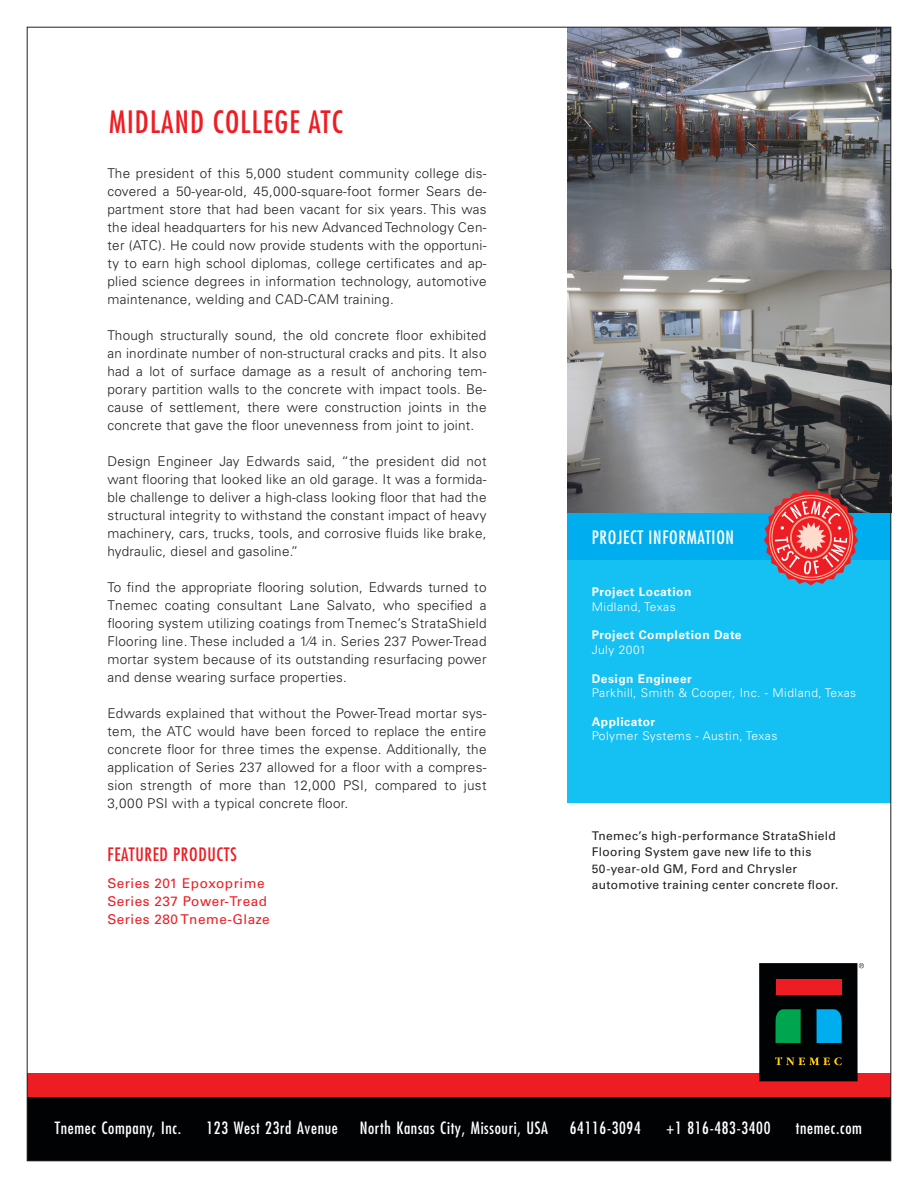
<style>
.page{position:relative;width:918px;height:1188px;background:#fff}
.page>*{position:absolute;margin:0;border:0;box-sizing:border-box;transform-origin:0 0}
.t1{font:condensed 30px "Futura Std";letter-spacing:.04em;color:#ee1d23}
.t2{font:condensed 18px "Futura Std";letter-spacing:.04em;color:#fff}
.t3{font:condensed 18px "Futura Std";letter-spacing:.04em;color:#ee1d23}
.t4{font:condensed 16.5px "Futura Std";letter-spacing:.04em;color:#fff}
.t5{font:300 13.5px/18px "Univers LT Std";letter-spacing:.02em;color:#231f20;text-align:justify}
.t6{font:13.5px "Univers LT Std";letter-spacing:.04em;color:#ee1d23}
.Body_on_White{font:12px/16.5px "Univers LT Std";letter-spacing:.025em;color:#231f20}
.t7{font:300 12px "Univers LT Std";letter-spacing:.04em;color:#fff}
.t8{font:700 12px "Univers LT Std";letter-spacing:.04em;color:#fff}
</style>
<div class="page">
<img style="left:567px;top:270px;width:322px;height:243px">
<div style="left:27px;top:1097px;width:864px;height:64px;background:#010203"></div>
<div style="left:27px;top:1074px;width:864px;height:23px;background:#ee1d23"></div>
<div style="left:567px;top:513px;width:324px;height:48px;background:#00aeef"></div>
<div style="left:567px;top:561px;width:324px;height:242px;background:#15c0f2"></div>
<svg style="left:567px;top:29px;width:322px;height:241px"></svg>
<svg style="left:764px;top:490px;width:94px;height:95px"></svg>
<div style="left:759px;top:963px;width:99px;height:118px;background:#010203"></div>
<div style="left:776px;top:979px;width:65px;height:15px;background:#ee1d23"></div>
<svg style="left:775px;top:1009px;width:26px;height:34px"></svg>
<svg style="left:817px;top:1009px;width:25px;height:34px"></svg>
<svg style="left:775px;top:1057px;width:67px;height:8px"></svg>
<svg style="left:859px;top:963px;width:5px;height:5px"></svg>
<p class="t1" style="left:109px;top:104px;width:235px">MIDLAND COLLEGE ATC</p>
<p class="t5" style="left:107px;top:164px;width:381px">The president of this 5,000 student community college dis&shy;covered a 50-year-old, 45,000-square-foot former Sears de&shy;partment store that had been vacant for six years. This was the ideal headquarters for his new Advanced Technology Cen&shy;ter (ATC). He could now provide students with the opportuni&shy;ty to earn high school diplomas, college certificates and ap&shy;plied science degrees in information technology, automotive maintenance, welding and CAD-CAM training.</p>
<p class="t5" style="left:107px;top:326px;width:381px">Though structurally sound, the old concrete floor exhibited an inordinate number of non-structural cracks and pits. It also had a lot of surface damage as a result of anchoring tem&shy;porary partition walls to the concrete with impact tools. Be&shy;cause of settlement, there were construction joints in the concrete that gave the floor unevenness from joint to joint.</p>
<p class="t5" style="left:107px;top:452px;width:381px">Design Engineer Jay Edwards said, “the president did not want flooring that looked like an old garage. It was a formida&shy;ble challenge to deliver a high-class looking floor that had the structural integrity to withstand the constant impact of heavy machinery, cars, trucks, tools, and corrosive fluids like brake, hydraulic, diesel and gasoline.”</p>
<p class="t5" style="left:107px;top:578px;width:381px">To find the appropriate flooring solution, Edwards turned to Tnemec coating consultant Lane Salvato, who specified a flooring system utilizing coatings from Tnemec’s StrataShield Flooring line. These included a 1⁄4 in. Series 237 Power-Tread mortar system because of its outstanding resurfacing power and dense wearing surface properties.</p>
<p class="t5" style="left:107px;top:704px;width:381px">Edwards explained that without the Power-Tread mortar sys&shy;tem, the ATC would have been forced to replace the entire concrete floor for three times the expense. Additionally, the application of Series 237 allowed for a floor with a compres&shy;sion strength of more than 12,000 PSI, compared to just 3,000 PSI with a typical concrete floor.</p>
<p class="t3" style="left:107px;top:844px;width:131px">FEATURED PRODUCTS</p>
<p class="t6" style="left:107px;top:875px;width:159px">Series 201 Epoxoprime</p>
<p class="t6" style="left:107px;top:893px;width:161px">Series 237 Power-Tread</p>
<p class="t6" style="left:107px;top:911px;width:164px">Series 280 Tneme-Glaze</p>
<p class="t2" style="left:592px;top:526px;width:144px">PROJECT INFORMATION</p>
<p class="t8" style="left:592px;top:585px;width:101px">Project Location</p>
<p class="t7" style="left:592px;top:599px;width:85px">Midland, Texas</p>
<p class="t8" style="left:592px;top:628px;width:151px">Project Completion Date</p>
<p class="t7" style="left:592px;top:642px;width:56px">July 2001</p>
<p class="t8" style="left:592px;top:671px;width:102px">Design Engineer</p>
<p class="t7" style="left:592px;top:686px;width:266px">Parkhill, Smith &amp; Cooper, Inc. - Midland, Texas</p>
<p class="t8" style="left:592px;top:715px;width:65px">Applicator</p>
<p class="t7" style="left:592px;top:729px;width:187px">Polymer Systems - Austin, Texas</p>
<p class="Body_on_White" style="left:592px;top:827px;width:248px">Tnemec’s high-performance StrataShield Flooring System gave new life to this 50-year-old GM, Ford and Chrysler automotive training center concrete floor.</p>
<p class="t4" style="left:55px;top:1118px;width:128px">Tnemec Company, Inc.</p>
<p class="t4" style="left:207px;top:1118px;width:133px">123 West 23rd Avenue</p>
<p class="t4" style="left:360px;top:1118px;width:190px">North Kansas City, Missouri, USA</p>
<p class="t4" style="left:570px;top:1118px;width:72px">64116-3094</p>
<p class="t4" style="left:666px;top:1118px;width:106px">+1 816-483-3400</p>
<p class="t4" style="left:796px;top:1118px;width:68px">tnemec.com</p>
</div>
